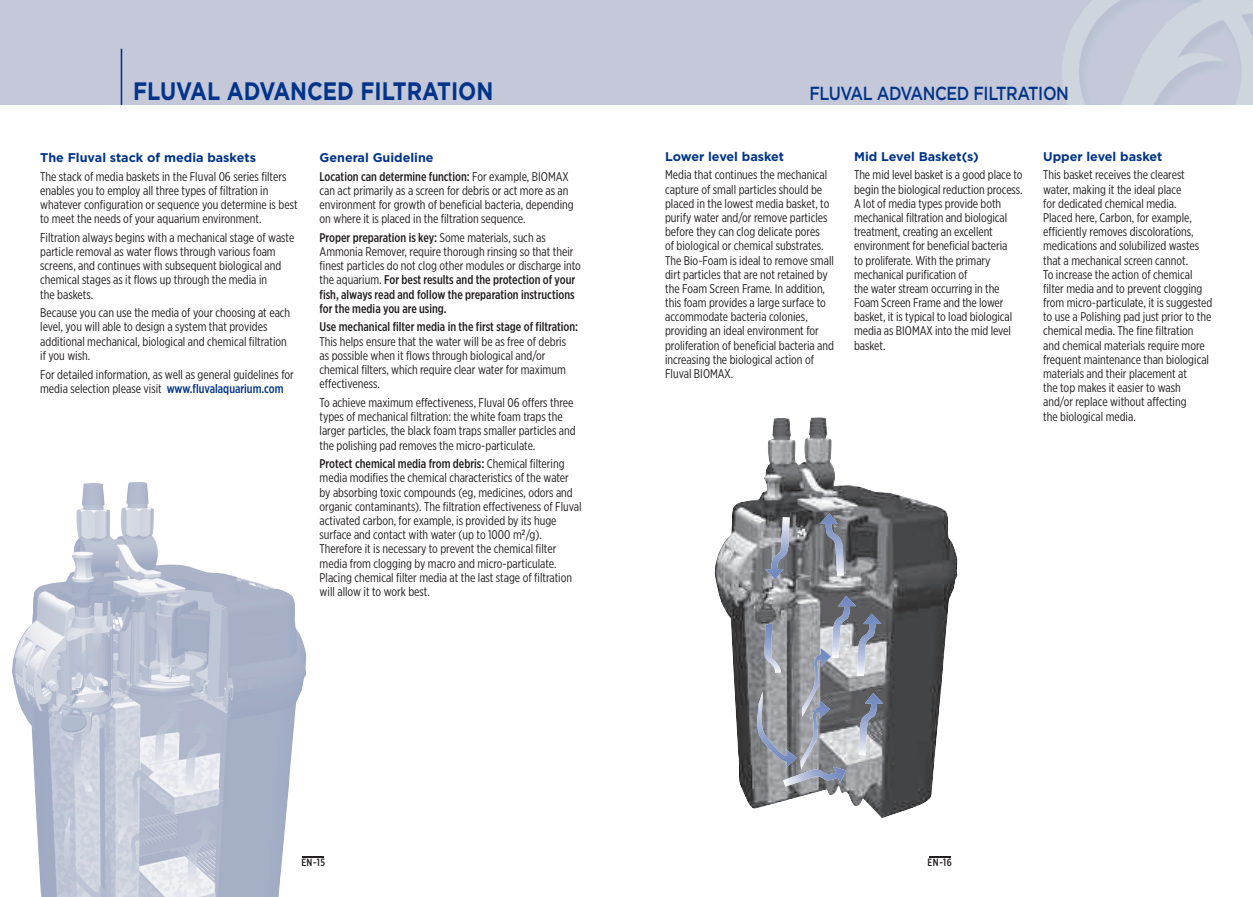
<style>
.page{position:relative;width:1253px;height:897px;background:#fff}
.page>*{position:absolute;margin:0;border:0;box-sizing:border-box;transform-origin:0 0}
.t1{font:700 25.2px "Gotham";color:#00348a;scale:.85 1}
.t2{font:500 18.9px "Gotham";letter-spacing:-.025em;color:#00348a;scale:.85 1}
.t3{font:12.6px/14.1px "Gotham X Narrow";color:#231f20}
.t4{font:500 12.6px/14.1px "Gotham X Narrow";color:#231f20}
.t5{font:700 12.6px "Gotham";color:#00348a}
.t6{font:500 10.5px "Gotham X Narrow";letter-spacing:.05em;color:#231f20}
.s1{font-weight:500;color:#00348a}
.s2{font-weight:500}
.s3{font-weight:400}
</style>
<div class="page">
<hr style="left:929px;top:855px;width:21px;height:2px;background:#231f20">
<hr style="left:302px;top:855px;width:21px;height:2px;background:#231f20">
<hr style="left:121px;top:49px;width:1px;height:56px;background:#00348a">
<img style="left:12px;top:482px;width:295px;height:414px">
<img style="left:714px;top:417px;width:243px;height:401px">
<img style="left:765px;top:517px;width:24px;height:62px">
<img style="left:859px;top:693px;width:24px;height:62px">
<img style="left:783px;top:766px;width:63px;height:20px">
<img style="left:800px;top:700px;width:30px;height:69px">
<img style="left:802px;top:648px;width:29px;height:68px">
<img style="left:757px;top:691px;width:40px;height:76px">
<img style="left:764px;top:645px;width:17px;height:27px">
<img style="left:857px;top:613px;width:24px;height:62px">
<img style="left:832px;top:595px;width:24px;height:63px">
<img style="left:820px;top:513px;width:24px;height:62px">
<h1 class="t1" style="left:133px;top:77px;width:425px">FLUVAL ADVANCED FILTRATION</h1>
<p class="t5" style="left:40px;top:150px;width:217px">The Fluval stack of media baskets</p>
<p class="t3" style="left:40px;top:170px;width:259px">The stack of media baskets in the Fluval 06 series filters enables you to employ all three types of filtration in whatever configuration or sequence you determine is best to meet the needs of your aquarium environment.</p>
<p class="t3" style="left:40px;top:231px;width:256px">Filtration always begins with a mechanical stage of waste particle removal as water flows through various foam screens, and continues with subsequent biological and chemical stages as it flows up through the media in<br>the baskets.</p>
<p class="t3" style="left:40px;top:306px;width:252px">Because you can use the media of your choosing at each level, you will able to design a system that provides additional mechanical, biological and chemical filtration if you wish.</p>
<p class="t3" style="left:40px;top:368px;width:255px">For detailed information, as well as general guidelines for media selection please visit <span class="s1">www.fluvalaquarium.com</span></p>
<p class="t5" style="left:320px;top:150px;width:116px">General Guideline</p>
<p class="t3" style="left:320px;top:170px;width:256px"><span class="s2">Location can determine function:</span> For example, BIOMAX can act primarily as a screen for debris or act more as an environment for growth of beneficial bacteria, depending on where it is placed in the filtration sequence.</p>
<p class="t4" style="left:320px;top:231px;width:263px">Proper preparation is key: <span class="s3">Some materials, such as Ammonia Remover, require thorough rinsing so that their finest particles do not clog other modules or discharge into the aquarium.</span> For best results and the protection of your fish, always read and follow the preparation instructions for the media you are using.</p>
<p class="t4" style="left:320px;top:321px;width:260px">Use mechanical filter media in the first stage of filtration:</p>
<p class="t3" style="left:320px;top:335px;width:248px">This helps ensure that the water will be as free of debris as possible when it flows through biological and/or chemical filters, which require clear water for maximum effectiveness.</p>
<p class="t3" style="left:320px;top:396px;width:258px">To achieve maximum effectiveness, Fluval 06 offers three types of mechanical filtration: the white foam traps the larger particles, the black foam traps smaller particles and the polishing pad removes the micro-particulate.</p>
<p class="t3" style="left:320px;top:457px;width:264px"><span class="s2">Protect chemical media from debris:</span> Chemical filtering media modifies the chemical characteristics of the water by absorbing toxic compounds (eg, medicines, odors and organic contaminants). The filtration effectiveness of Fluval activated carbon, for example, is provided by its huge surface and contact with water (up to 1000 m<sup>2</sup>/g).<br>Therefore it is necessary to prevent the chemical filter media from clogging by macro and micro-particulate.<br>Placing chemical filter media at the last stage of filtration will allow it to work best.</p>
<h2 class="t2" style="left:809px;top:83px;width:307px">FLUVAL ADVANCED FILTRATION</h2>
<p class="t5" style="left:665px;top:149px;width:121px">Lower level basket</p>
<p class="t3" style="left:665px;top:169px;width:170px">Media that continues the mechanical capture of small particles should be placed in the lowest media basket, to purify water and/or remove particles before they can clog delicate pores<br>of biological or chemical substrates.<br>The Bio-Foam is ideal to remove small dirt particles that are not retained by the Foam Screen Frame. In addition, this foam provides a large surface to accommodate bacteria colonies, providing an ideal environment for proliferation of beneficial bacteria and increasing the biological action of Fluval BIOMAX.</p>
<p class="t5" style="left:854px;top:149px;width:126px">Mid Level Basket(s)</p>
<p class="t3" style="left:854px;top:169px;width:170px">The mid level basket is a good place to begin the biological reduction process.<br>A lot of media types provide both mechanical filtration and biological treatment, creating an excellent environment for beneficial bacteria<br>to proliferate. With the primary mechanical purification of<br>the water stream occurring in the<br>Foam Screen Frame and the lower basket, it is typical to load biological media as BIOMAX into the mid level basket.</p>
<p class="t5" style="left:1043px;top:149px;width:121px">Upper level basket</p>
<p class="t3" style="left:1043px;top:169px;width:171px">This basket receives the clearest water, making it the ideal place<br>for dedicated chemical media.<br>Placed here, Carbon, for example, efficiently removes discolorations, medications and solubilized wastes that a mechanical screen cannot.<br>To increase the action of chemical filter media and to prevent clogging from micro-particulate, it is suggested to use a Polishing pad just prior to the chemical media. The fine filtration and chemical materials require more frequent maintenance than biological materials and their placement at<br>the top makes it easier to wash and/or replace without affecting<br>the biological media.</p>
<p class="t6" style="left:301px;top:858px;width:25px">EN-15</p>
<p class="t6" style="left:928px;top:858px;width:26px">EN-16</p>
</div>
